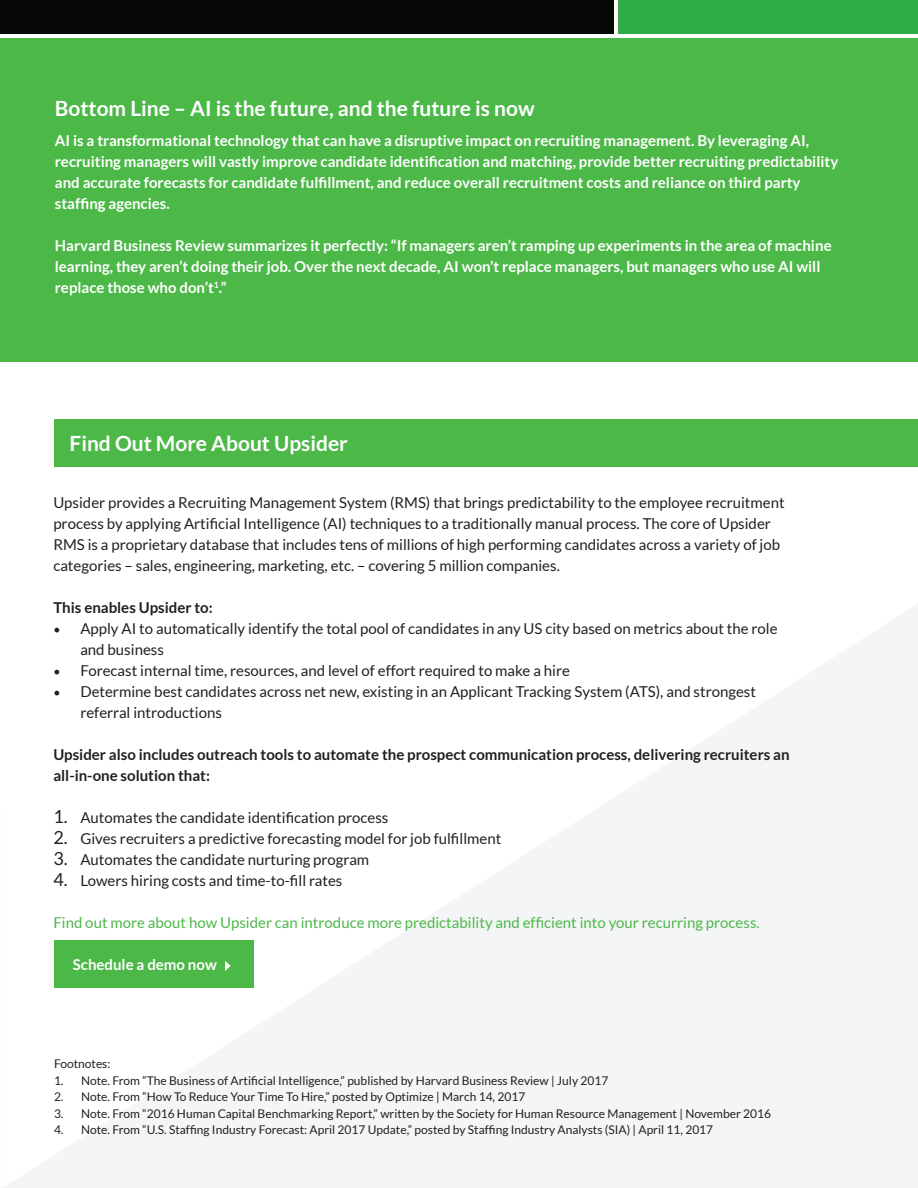
<style>
.page{position:relative;width:918px;height:1188px;background:#fff}
.page>*{position:absolute;margin:0;border:0;box-sizing:border-box;transform-origin:0 0}
.t1{font:700 21px "Lato";color:#fff}
.t2{font:15px/21px "Lato";color:#231f20}
.t3{font:700 15px/21px "Lato";color:#fff}
.t4{font:700 15px/21px "Lato";color:#231f20}
.t5{font:15px "Lato";color:#4cb848}
.t6{font:12px "Lato";color:#231f20}
.s1{font-family:"Minion Pro";font-size:18px}
.s2{font-size:18px}
</style>
<div class="page">
<div style="left:618px;top:0;width:300px;height:34px;background:#30ac49"></div>
<div style="left:0;top:0;width:614px;height:34px;background:#060806"></div>
<svg style="left:4px;top:604px;width:914px;height:584px;fill:#f4f5f6"></svg>
<div style="left:54px;top:419px;width:864px;height:48px;background:#4cb848"></div>
<div style="left:0;top:38px;width:918px;height:324px;background:#4cb848"></div>
<div style="left:54px;top:940px;width:200px;height:48px;background:#4cb848"></div>
<svg style="left:225px;top:961px;width:6px;height:10px"></svg>
<p class="t1" style="left:55px;top:96px;width:481px">Bottom Line – AI is the future, and the future is now</p>
<p class="t3" style="left:55px;top:130px;width:785px">AI is a transformational technology that can have a disruptive impact on recruiting management. By leveraging AI, recruiting managers will vastly improve candidate identification and matching, provide better recruiting predictability and accurate forecasts for candidate fulfillment, and reduce overall recruitment costs and reliance on third party staffing agencies.</p>
<p class="t3" style="left:55px;top:235px;width:778px">Harvard Business Review summarizes it perfectly: “If managers aren’t ramping up experiments in the area of machine learning, they aren’t doing their job. Over the next decade, AI won’t replace managers, but managers who use AI will replace those who don’t<sup>1</sup>.”</p>
<p class="t1" style="left:70px;top:431px;width:280px">Find Out More About Upsider</p>
<p class="t2" style="left:53px;top:492px;width:733px">Upsider provides a Recruiting Management System (RMS) that brings predictability to the employee recruitment process by applying Artificial Intelligence (AI) techniques to a traditionally manual process. The core of Upsider RMS is a proprietary database that includes tens of millions of high performing candidates across a variety of job categories – sales, engineering, marketing, etc. – covering 5 million companies.</p>
<p class="t4" style="left:53px;top:597px;width:161px">This enables Upsider to:</p>
<p class="t2" style="left:80px;top:618px;width:699px;text-indent:-27px"><span class="s1">•</span> Apply AI to automatically identify the total pool of candidates in any US city based on metrics about the role and business</p>
<p class="t2" style="left:53px;top:660px;width:518px"><span class="s1">•</span> Forecast internal time, resources, and level of effort required to make a hire</p>
<p class="t2" style="left:80px;top:681px;width:677px;text-indent:-27px"><span class="s1">•</span> Determine best candidates across net new, existing in an Applicant Tracking System (ATS), and strongest referral introductions</p>
<p class="t4" style="left:53px;top:744px;width:738px">Upsider also includes outreach tools to automate the prospect communication process, delivering recruiters an all-in-one solution that:</p>
<p class="t2" style="left:53px;top:807px;width:337px"><span class="s2">1.</span> Automates the candidate identification process</p>
<p class="t2" style="left:53px;top:828px;width:449px"><span class="s2">2.</span> Gives recruiters a predictive forecasting model for job fulfillment</p>
<p class="t2" style="left:53px;top:849px;width:317px"><span class="s2">3.</span> Automates the candidate nurturing program</p>
<p class="t2" style="left:53px;top:870px;width:291px"><span class="s2">4.</span> Lowers hiring costs and time-to-fill rates</p>
<p class="t5" style="left:53px;top:914px;width:708px">Find out more about how Upsider can introduce more predictability and efficient into your recurring process.</p>
<p class="t3" style="left:73px;top:953px;width:146px">Schedule a demo now</p>
<p class="t6" style="left:54px;top:1057px;width:58px">Footnotes:</p>
<p class="t6" style="left:54px;top:1074px;width:556px">1. Note. From “The Business of Artificial Intelligence,” published by Harvard Business Review | July 2017</p>
<p class="t6" style="left:54px;top:1090px;width:473px">2. Note. From “How To Reduce Your Time To Hire,” posted by Optimize | March 14, 2017</p>
<p class="t6" style="left:54px;top:1107px;width:719px">3. Note. From “2016 Human Capital Benchmarking Report,” written by the Society for Human Resource Management | November 2016</p>
<p class="t6" style="left:54px;top:1123px;width:661px">4. Note. From “U.S. Staffing Industry Forecast: April 2017 Update,” posted by Staffing Industry Analysts (SIA) | April 11, 2017</p>
</div>
